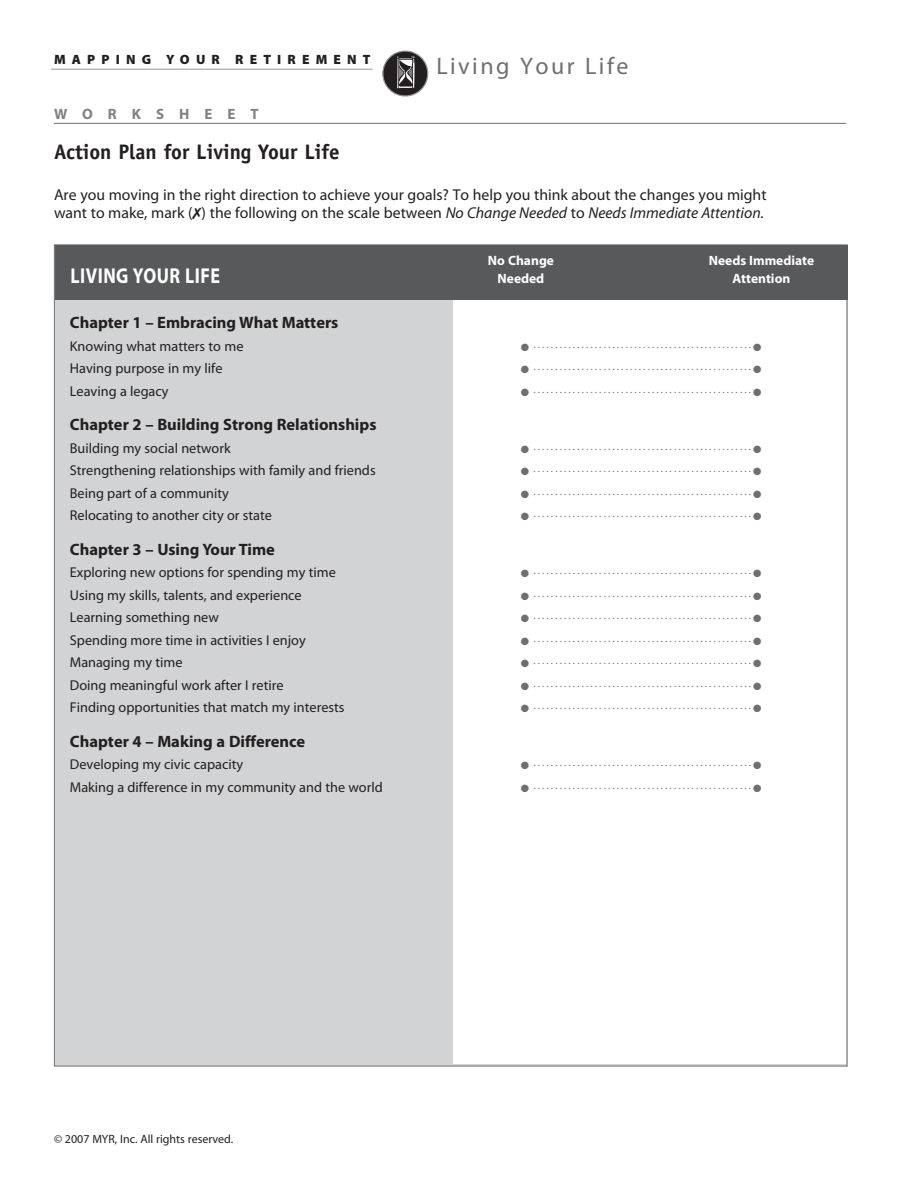
<style>
.page{position:relative;width:918px;height:1188px;background:#fff}
.page>*{position:absolute;margin:0;border:0;box-sizing:border-box;transform-origin:0 0}
.t1{font:24px "Myriad Pro";letter-spacing:.105em;color:#6d6f71}
.t2{font:700 21.6px "Myriad Pro";letter-spacing:.03em;color:#fff;scale:.83 1}
.t3{font:700 21px "Officina Sans";color:#231f20}
.t4{font:700 16.5px "Myriad Pro";color:#231f20}
.t5{font:15.75px/18px "Myriad Pro";color:#231f20}
.t6{font:700 15px "Myriad Pro";letter-spacing:1em;color:#808285}
.t7{font:14.25px "Myriad Pro";color:#231f20}
.t8{font:700 13.5px "Myriad Pro";color:#fff}
.t9{font:900 13.5px "Myriad Pro";letter-spacing:.46em;color:#231f20}
.t10{font:12px "Myriad Pro";color:#231f20}
.t11{font:10.5px "Myriad Pro";color:#6d6f71}
.s1{font-style:italic}
</style>
<div class="page">
<svg style="left:382px;top:50px;width:47px;height:47px"></svg>
<hr style="left:51px;top:69px;width:322px;height:1px;background:#949698">
<div style="left:55px;top:245px;width:792px;height:821px;background:#d1d3d4"></div>
<div style="left:453px;top:284px;width:392px;height:780px;background:#fff"></div>
<div style="left:55px;top:245px;width:793px;height:54px;background:#58595b"></div>
<hr style="left:54px;top:123px;width:792px;height:1px;background:#6d6f71">
<p class="t9" style="left:54px;top:54px;width:318px">MAPPING YOUR RETIREMENT</p>
<h3 class="t6" style="left:54px;top:109px;width:206px">WORKSHEET</h3>
<h1 class="t1" style="left:436px;top:57px;width:194px">Living Your Life</h1>
<h3 class="t3" style="left:54px;top:144px;width:287px">Action Plan for Living Your Life</h3>
<h3 class="t5" style="left:54px;top:187px;width:714px">Are you moving in the right direction to achieve your goals? To help you think about the changes you might want to make, mark (✗) the following on the scale between <span class="s1">No Change Needed</span> to <span class="s1">Needs Immediate Attention.</span></h3>
<p class="t8" style="left:488px;top:256px;width:68px">No Change</p>
<p class="t8" style="left:709px;top:256px;width:107px">Needs Immediate</p>
<h2 class="t2" style="left:70px;top:268px;width:182px">LIVING YOUR LIFE</h2>
<p class="t8" style="left:498px;top:274px;width:48px">Needed</p>
<p class="t8" style="left:733px;top:274px;width:59px">Attention</p>
<h3 class="t4" style="left:70px;top:316px;width:270px">Chapter 1 – Embracing What Matters</h3>
<h3 class="t7" style="left:70px;top:341px;width:175px">Knowing what matters to me</h3>
<p class="t11" style="left:521px;top:340px;width:242px">● . . . . . . . . . . . . . . . . . . . . . . . . . . . . . . . . . . . . . . . . . . . . . . . . . . ●</p>
<h3 class="t7" style="left:70px;top:363px;width:154px">Having purpose in my life</h3>
<p class="t11" style="left:521px;top:363px;width:242px">● . . . . . . . . . . . . . . . . . . . . . . . . . . . . . . . . . . . . . . . . . . . . . . . . . . ●</p>
<h3 class="t7" style="left:70px;top:386px;width:100px">Leaving a legacy</h3>
<p class="t11" style="left:521px;top:385px;width:242px">● . . . . . . . . . . . . . . . . . . . . . . . . . . . . . . . . . . . . . . . . . . . . . . . . . . ●</p>
<h3 class="t4" style="left:70px;top:418px;width:308px">Chapter 2 – Building Strong Relationships</h3>
<h3 class="t7" style="left:70px;top:443px;width:162px">Building my social network</h3>
<p class="t11" style="left:521px;top:442px;width:242px">● . . . . . . . . . . . . . . . . . . . . . . . . . . . . . . . . . . . . . . . . . . . . . . . . . . ●</p>
<h3 class="t7" style="left:70px;top:465px;width:307px">Strengthening relationships with family and friends</h3>
<p class="t11" style="left:521px;top:465px;width:242px">● . . . . . . . . . . . . . . . . . . . . . . . . . . . . . . . . . . . . . . . . . . . . . . . . . . ●</p>
<h3 class="t7" style="left:70px;top:488px;width:161px">Being part of a community</h3>
<p class="t11" style="left:521px;top:487px;width:242px">● . . . . . . . . . . . . . . . . . . . . . . . . . . . . . . . . . . . . . . . . . . . . . . . . . . ●</p>
<h3 class="t7" style="left:70px;top:510px;width:204px">Relocating to another city or state</h3>
<p class="t11" style="left:521px;top:510px;width:242px">● . . . . . . . . . . . . . . . . . . . . . . . . . . . . . . . . . . . . . . . . . . . . . . . . . . ●</p>
<h3 class="t4" style="left:70px;top:543px;width:207px">Chapter 3 – Using Your Time</h3>
<h3 class="t7" style="left:70px;top:567px;width:267px">Exploring new options for spending my time</h3>
<p class="t11" style="left:521px;top:567px;width:242px">● . . . . . . . . . . . . . . . . . . . . . . . . . . . . . . . . . . . . . . . . . . . . . . . . . . ●</p>
<h3 class="t7" style="left:70px;top:590px;width:233px">Using my skills, talents, and experience</h3>
<p class="t11" style="left:521px;top:589px;width:242px">● . . . . . . . . . . . . . . . . . . . . . . . . . . . . . . . . . . . . . . . . . . . . . . . . . . ●</p>
<h3 class="t7" style="left:70px;top:612px;width:150px">Learning something new</h3>
<p class="t11" style="left:521px;top:612px;width:242px">● . . . . . . . . . . . . . . . . . . . . . . . . . . . . . . . . . . . . . . . . . . . . . . . . . . ●</p>
<h3 class="t7" style="left:70px;top:635px;width:237px">Spending more time in activities I enjoy</h3>
<p class="t11" style="left:521px;top:634px;width:242px">● . . . . . . . . . . . . . . . . . . . . . . . . . . . . . . . . . . . . . . . . . . . . . . . . . . ●</p>
<h3 class="t7" style="left:70px;top:657px;width:114px">Managing my time</h3>
<p class="t11" style="left:521px;top:657px;width:242px">● . . . . . . . . . . . . . . . . . . . . . . . . . . . . . . . . . . . . . . . . . . . . . . . . . . ●</p>
<h3 class="t7" style="left:70px;top:680px;width:215px">Doing meaningful work after I retire</h3>
<p class="t11" style="left:521px;top:679px;width:242px">● . . . . . . . . . . . . . . . . . . . . . . . . . . . . . . . . . . . . . . . . . . . . . . . . . . ●</p>
<h3 class="t7" style="left:70px;top:702px;width:276px">Finding opportunities that match my interests</h3>
<p class="t11" style="left:521px;top:702px;width:242px">● . . . . . . . . . . . . . . . . . . . . . . . . . . . . . . . . . . . . . . . . . . . . . . . . . . ●</p>
<h3 class="t4" style="left:70px;top:735px;width:237px">Chapter 4 – Making a Difference</h3>
<h3 class="t7" style="left:70px;top:759px;width:175px">Developing my civic capacity</h3>
<p class="t11" style="left:521px;top:759px;width:242px">● . . . . . . . . . . . . . . . . . . . . . . . . . . . . . . . . . . . . . . . . . . . . . . . . . . ●</p>
<h3 class="t7" style="left:70px;top:782px;width:314px">Making a difference in my community and the world</h3>
<p class="t11" style="left:521px;top:781px;width:242px">● . . . . . . . . . . . . . . . . . . . . . . . . . . . . . . . . . . . . . . . . . . . . . . . . . . ●</p>
<p class="t10" style="left:54px;top:1134px;width:181px">© 2007 MYR, Inc. All rights reserved.</p>
</div>
